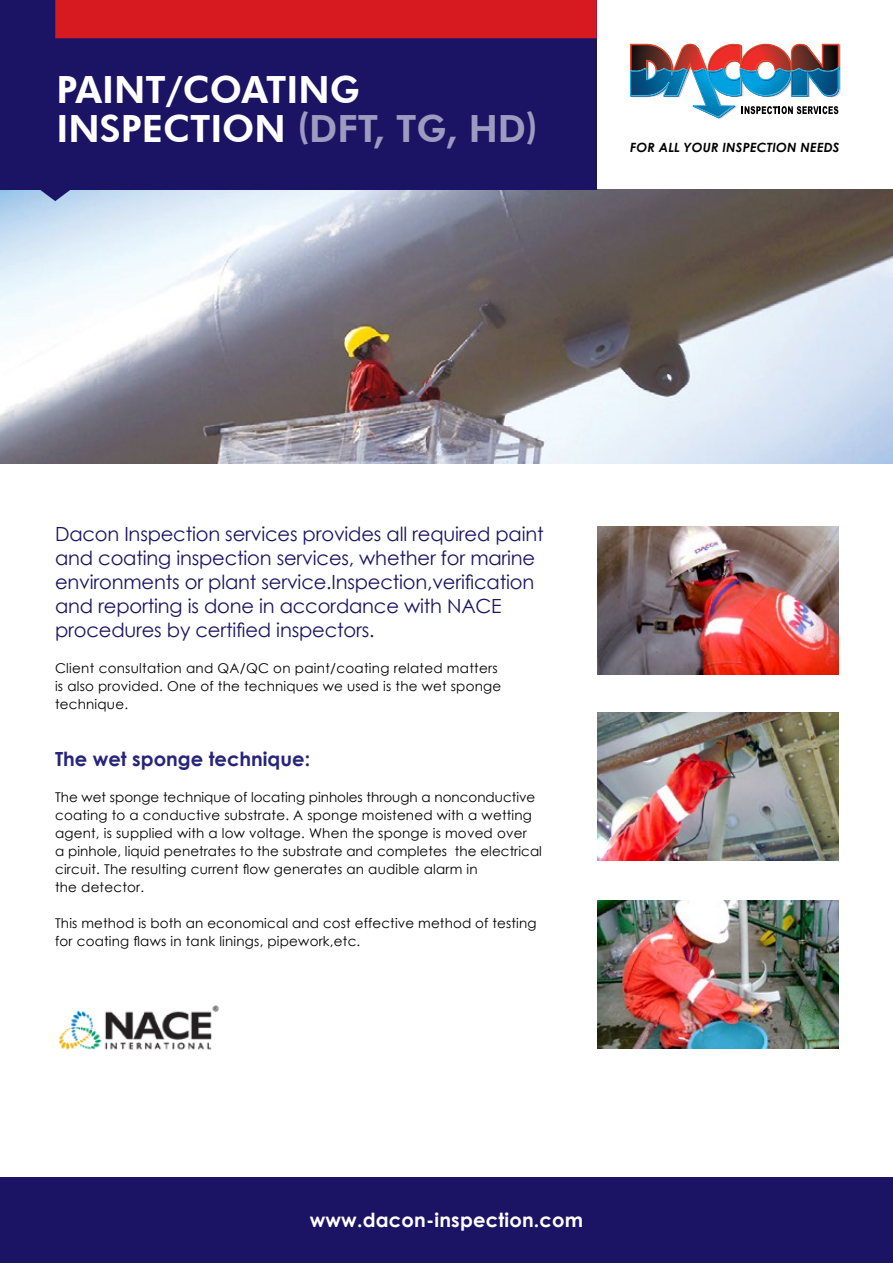
<style>
.page{position:relative;width:893px;height:1263px;background:#fff}
.page>*{position:absolute;margin:0;border:0;box-sizing:border-box;transform-origin:0 0}
.t1{font:800 37.5px/39px "Futura BT";color:#fff}
.t2{font:19.5px/24px "Century Gothic";letter-spacing:-.01em;color:#1b1464}
.t3{font:700 19.5px "Century Gothic";letter-spacing:.01em;color:#fff}
.t4{font:700 19.5px "Century Gothic";color:#26247b}
.t5{font:13.5px/18px "Century Gothic";letter-spacing:.015em;color:#000}
.t6{font:italic 700 12.75px "Century Gothic";letter-spacing:.015em;color:#000}
.s1{color:#9e9bc0}
</style>
<div class="page">
<img style="left:0;top:189px;width:893px;height:275px">
<img style="left:597px;top:712px;width:241px;height:148px">
<img style="left:597px;top:526px;width:241px;height:148px">
<img style="left:597px;top:901px;width:241px;height:148px">
<div style="left:0;top:0;width:597px;height:189px;background:#1b1464"></div>
<svg style="left:30px;top:189px;width:51px;height:12px"></svg>
<div style="left:55px;top:0;width:542px;height:38px;background:#d71920"></div>
<svg style="left:630px;top:43px;width:211px;height:76px"></svg>
<img style="left:58px;top:1005px;width:161px;height:45px">
<div style="left:0;top:1178px;width:893px;height:85px;background:#1b1464"></div>
<h1 class="t1" style="left:57px;top:70px;width:483px">PAINT/COATING<br>INSPECTION <sup>(</sup><span class="s1">DFT, TG, HD</span><sup>)</sup></h1>
<p class="t6" style="left:630px;top:138px;width:211px">FOR ALL YOUR INSPECTION NEEDS</p>
<p class="t2" style="left:55px;top:521px;width:490px">Dacon Inspection services provides all required paint and coating inspection services, whether for marine environments or plant service.Inspection,verification and reporting is done in accordance with NACE procedures by certified inspectors.</p>
<p class="t5" style="left:55px;top:659px;width:448px">Client consultation and QA/QC on paint/coating related matters is also provided. One of the techniques we used is the wet sponge technique.</p>
<h2 class="t4" style="left:55px;top:744px;width:257px">The wet sponge technique:</h2>
<p class="t5" style="left:55px;top:788px;width:488px">The wet sponge technique of locating pinholes through a nonconductive coating to a conductive substrate. A sponge moistened with a wetting agent, is supplied with a low voltage. When the sponge is moved over<br>a pinhole, liquid penetrates to the substrate and completes the electrical circuit. The resulting current flow generates an audible alarm in<br>the detector.</p>
<p class="t5" style="left:55px;top:914px;width:483px">This method is both an economical and cost effective method of testing for coating flaws in tank linings, pipework,etc.</p>
<h2 class="t3" style="left:310px;top:1205px;width:275px">www.dacon-inspection.com</h2>
</div>
